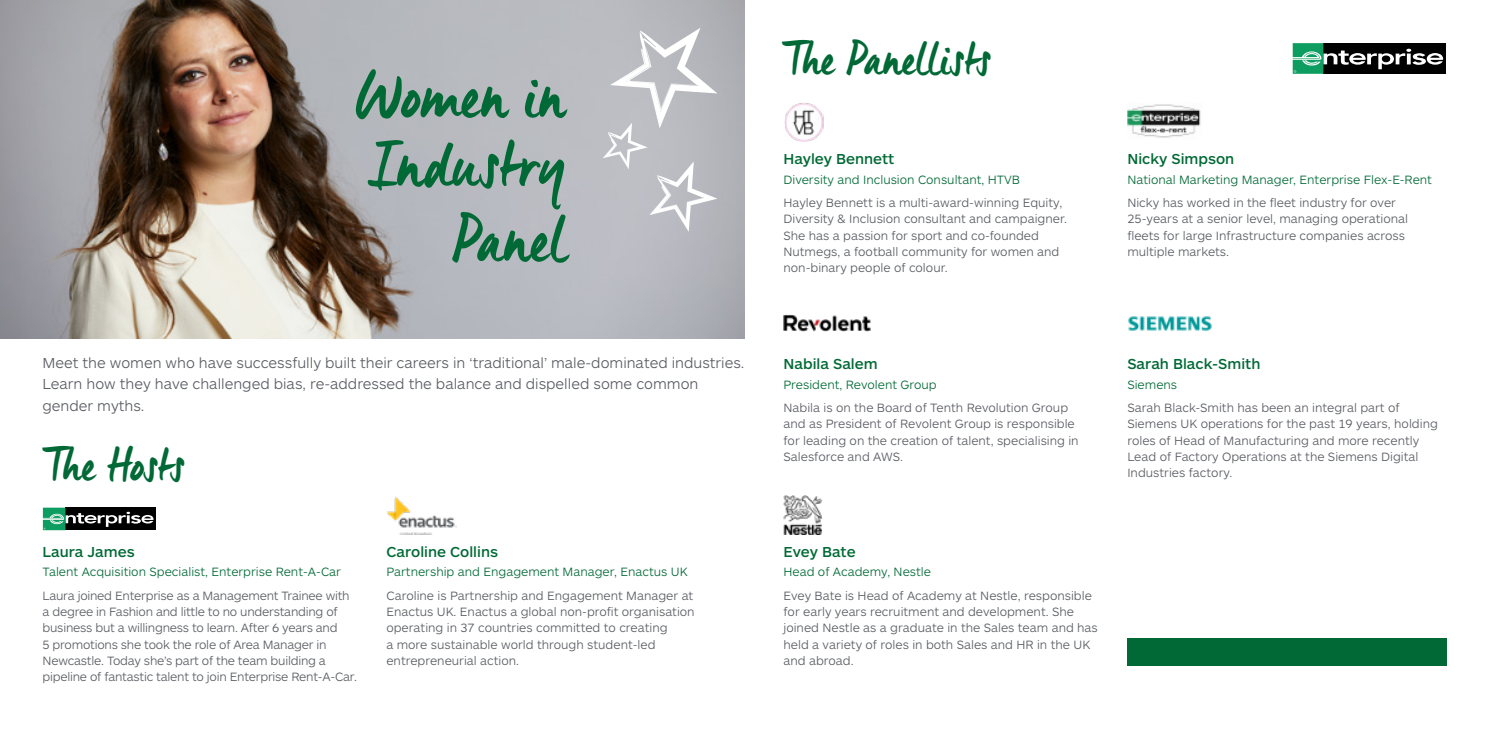
<style>
.page{position:relative;width:1489px;height:745px;background:#fff}
.page>*{position:absolute;margin:0;border:0;box-sizing:border-box;transform-origin:0 0}
.t1{font:65.25px/68.8px "Manus Smooth";letter-spacing:.005em;color:#006935}
.t2{font:46.5px "Manus Smooth";color:#006935}
.t3{font:300 15px/21.2px "ARS Maquette Pro";color:#575a60}
.t4{font:500 15px "ARS Maquette Pro";color:#006935}
.t5{font:300 12.5px/16.2px "ARS Maquette Pro";color:#575a60}
.t6{font:300 12.5px/16.2px "ARS Maquette Pro";letter-spacing:-.02em;color:#575a60}
.t7{font:300 12.5px "ARS Maquette Pro";color:#006935}
</style>
<div class="page">
<img style="left:783px;top:495px;width:39px;height:39px">
<img style="left:386px;top:496px;width:70px;height:38px">
<div style="left:65px;top:507px;width:90px;height:23px;background:#000"></div>
<svg style="left:43px;top:507px;width:110px;height:23px"></svg>
<img style="left:783px;top:315px;width:87px;height:17px">
<img style="left:1128px;top:316px;width:84px;height:15px">
<img style="left:1127px;top:104px;width:74px;height:34px">
<img style="left:784px;top:103px;width:39px;height:39px">
<img style="left:0;top:0;width:744px;height:338px">
<svg style="left:602px;top:24px;width:115px;height:208px"></svg>
<div style="left:1323px;top:43px;width:122px;height:31px;background:#000"></div>
<svg style="left:1292px;top:43px;width:150px;height:31px"></svg>
<div style="left:1127px;top:638px;width:319px;height:28px;background:#006935"></div>
<h1 class="t1" style="left:356px;top:60px;width:211px">Women in<br>Industry</h1>
<h1 class="t1" style="left:452px;top:203px;width:114px">Panel</h1>
<p class="t3" style="left:43px;top:351px;width:703px">Meet the women who have successfully built their careers in ‘traditional’ male-dominated industries.<br>Learn how they have challenged bias, re-addressed the balance and dispelled some common gender myths.</p>
<h2 class="t2" style="left:43px;top:436px;width:143px">The Hosts</h2>
<p class="t4" style="left:43px;top:541px;width:94px">Laura James</p>
<p class="t7" style="left:43px;top:563px;width:300px">Talent Acquisition Specialist, Enterprise Rent-A-Car</p>
<p class="t6" style="left:43px;top:586px;width:316px">Laura joined Enterprise as a Management Trainee with a degree in Fashion and little to no understanding of business but a willingness to learn. After 6 years and<br>5 promotions she took the role of Area Manager in Newcastle. Today she’s part of the team building a pipeline of fantastic talent to join Enterprise Rent-A-Car.</p>
<p class="t4" style="left:386px;top:541px;width:113px">Caroline Collins</p>
<p class="t7" style="left:386px;top:563px;width:302px">Partnership and Engagement Manager, Enactus UK</p>
<p class="t5" style="left:386px;top:586px;width:310px">Caroline is Partnership and Engagement Manager at Enactus UK. Enactus a global non-profit organisation operating in 37 countries committed to creating<br>a more sustainable world through student-led entrepreneurial action.</p>
<h2 class="t2" style="left:782px;top:31px;width:210px">The Panellists</h2>
<p class="t4" style="left:783px;top:149px;width:112px">Hayley Bennett</p>
<p class="t7" style="left:783px;top:171px;width:238px">Diversity and Inclusion Consultant, HTVB</p>
<p class="t5" style="left:783px;top:194px;width:285px">Hayley Bennett is a multi-award-winning Equity, Diversity &amp; Inclusion consultant and campaigner.<br>She has a passion for sport and co-founded Nutmegs, a football community for women and non-binary people of colour.</p>
<p class="t4" style="left:1127px;top:149px;width:108px">Nicky Simpson</p>
<p class="t7" style="left:1127px;top:171px;width:306px">National Marketing Manager, Enterprise Flex-E-Rent</p>
<p class="t5" style="left:1127px;top:194px;width:282px">Nicky has worked in the fleet industry for over 25-years at a senior level, managing operational fleets for large Infrastructure companies across multiple markets.</p>
<p class="t4" style="left:783px;top:354px;width:96px">Nabila Salem</p>
<p class="t7" style="left:783px;top:376px;width:155px">President, Revolent Group</p>
<p class="t5" style="left:783px;top:399px;width:297px">Nabila is on the Board of Tenth Revolution Group and as President of Revolent Group is responsible for leading on the creation of talent, specialising in Salesforce and AWS.</p>
<p class="t4" style="left:783px;top:541px;width:74px">Evey Bate</p>
<p class="t7" style="left:783px;top:563px;width:149px">Head of Academy, Nestle</p>
<p class="t5" style="left:783px;top:586px;width:316px">Evey Bate is Head of Academy at Nestle, responsible for early years recruitment and development. She joined Nestle as a graduate in the Sales team and has held a variety of roles in both Sales and HR in the UK and abroad.</p>
<p class="t4" style="left:1127px;top:354px;width:134px">Sarah Black-Smith</p>
<p class="t7" style="left:1127px;top:376px;width:51px">Siemens</p>
<p class="t5" style="left:1127px;top:399px;width:312px">Sarah Black-Smith has been an integral part of Siemens UK operations for the past 19 years, holding roles of Head of Manufacturing and more recently Lead of Factory Operations at the Siemens Digital Industries factory.</p>
</div>
